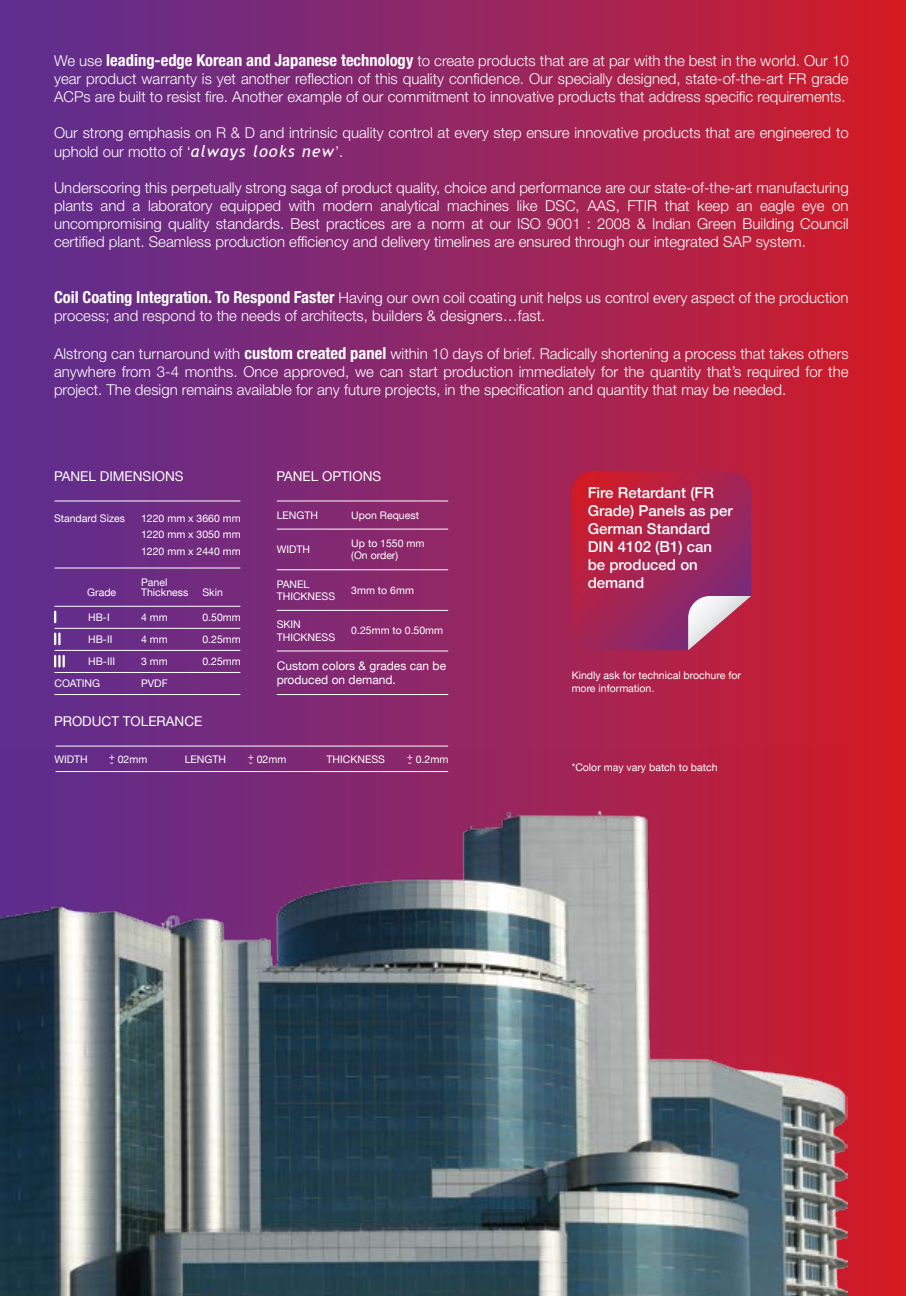
<style>
.page{position:relative;width:906px;height:1296px;background:#fff}
.page>*{position:absolute;margin:0;border:0;box-sizing:border-box;transform-origin:0 0}
.t1{font:300 15px/18px "Helvetica Neue LT Pro";color:#fff;text-align:justify}
.t2{font:500 15px/18px "Helvetica Neue LT";color:#fff}
.t3{font:13.5px "Helvetica Neue LT";color:#fff}
.t4{font:12px "Helvetica Neue LT";color:#fff}
.t5{font:10.5px/12.6px "Helvetica Neue LT";color:#fff}
.s1{font-weight:700;font-stretch:condensed;font-size:16.5px}
.s2{font-family:"Trebuchet MS";font-weight:400;font-style:italic;font-size:16.2px}
</style>
<div class="page">
<div style="left:0;top:0;width:905px;height:1296px;background:linear-gradient(to right,#583098,#d21c29)"></div>
<img style="left:0;top:751px;width:847px;height:545px">
<hr style="left:277px;top:501px;width:171px;height:1px;background:#fff">
<hr style="left:277px;top:529px;width:171px;height:1px;background:#fff">
<hr style="left:277px;top:569px;width:171px;height:1px;background:#fff">
<hr style="left:277px;top:610px;width:171px;height:1px;background:#fff">
<hr style="left:277px;top:651px;width:171px;height:1px;background:#fff">
<hr style="left:277px;top:694px;width:171px;height:1px;background:#fff">
<hr style="left:55px;top:672px;width:185px;height:1px;background:#fff">
<svg style="left:54px;top:634px;width:7px;height:10px"></svg>
<svg style="left:54px;top:656px;width:11px;height:10px"></svg>
<svg style="left:54px;top:612px;width:2px;height:10px"></svg>
<hr style="left:55px;top:501px;width:185px;height:1px;background:#fff">
<hr style="left:55px;top:628px;width:185px;height:1px;background:#fff">
<hr style="left:55px;top:568px;width:185px;height:1px;background:#fff">
<hr style="left:55px;top:606px;width:185px;height:1px;background:#fff">
<hr style="left:55px;top:650px;width:185px;height:1px;background:#fff">
<hr style="left:55px;top:694px;width:185px;height:1px;background:#fff">
<hr style="left:56px;top:746px;width:392px;height:1px;background:#fff">
<hr style="left:56px;top:771px;width:392px;height:1px;background:#fff">
<svg style="left:571px;top:471px;width:180px;height:179px;background:#ab2c57"></svg>
<p class="t1" style="left:54px;top:51px;width:796px">We use <span class="s1">leading-edge Korean and Japanese technology</span> to create products that are at par with the best in the world. Our 10 year product warranty is yet another reflection of this quality confidence. Our specially designed, state-of-the-art FR grade ACPs are built to resist fire. Another example of our commitment to innovative products that address specific requirements.</p>
<p class="t1" style="left:54px;top:122px;width:796px;line-height:19.5px">Our strong emphasis on R &amp; D and intrinsic quality control at every step ensure innovative products that are engineered to uphold our motto of ‘<span class="s2">always looks new</span>’.</p>
<p class="t1" style="left:54px;top:179px;width:796px">Underscoring this perpetually strong saga of product quality, choice and performance are our state-of-the-art manufacturing plants and a laboratory equipped with modern analytical machines like DSC, AAS, FTIR that keep an eagle eye on uncompromising quality standards. Best practices are a norm at our ISO 9001 : 2008 &amp; Indian Green Building Council certified plant. Seamless production efficiency and delivery timelines are ensured through our integrated SAP system.</p>
<p class="t1" style="left:54px;top:288px;width:795px"><span class="s1">Coil Coating Integration. To Respond Faster</span> Having our own coil coating unit helps us control every aspect of the production process; and respond to the needs of architects, builders &amp; designers…fast.</p>
<p class="t1" style="left:54px;top:344px;width:796px">Alstrong can turnaround with <span class="s1">custom created panel</span> within 10 days of brief. Radically shortening a process that takes others anywhere from 3-4 months. Once approved, we can start production immediately for the quantity that’s required for the project. The design remains available for any future projects, in the specification and quantity that may be needed.</p>
<p class="t3" style="left:54px;top:468px;width:131px">PANEL DIMENSIONS</p>
<p class="t5" style="left:54px;top:512px;width:72px">Standard Sizes</p>
<p class="t5" style="left:141px;top:510px;width:101px;line-height:16.4px;text-align:justify">1220 mm x 3660 mm 1220 mm x 3050 mm 1220 mm x 2440 mm</p>
<p class="t5" style="left:141px;top:575px;width:28px">Panel</p>
<p class="t5" style="left:87px;top:586px;width:30px">Grade</p>
<p class="t5" style="left:141px;top:586px;width:49px">Thickness</p>
<p class="t5" style="left:202px;top:586px;width:22px">Skin</p>
<p class="t5" style="left:88px;top:633px;width:26px">HB-II</p>
<p class="t5" style="left:141px;top:633px;width:28px">4 mm</p>
<p class="t5" style="left:202px;top:633px;width:40px">0.25mm</p>
<p class="t5" style="left:88px;top:655px;width:29px">HB-III</p>
<p class="t5" style="left:141px;top:655px;width:28px">3 mm</p>
<p class="t5" style="left:202px;top:655px;width:40px">0.25mm</p>
<p class="t5" style="left:88px;top:611px;width:23px">HB-I</p>
<p class="t5" style="left:141px;top:611px;width:28px">4 mm</p>
<p class="t5" style="left:202px;top:611px;width:40px">0.50mm</p>
<p class="t3" style="left:276px;top:468px;width:106px">PANEL OPTIONS</p>
<p class="t5" style="left:276px;top:509px;width:43px">LENGTH</p>
<p class="t5" style="left:351px;top:509px;width:69px">Upon Request</p>
<p class="t5" style="left:276px;top:543px;width:35px">WIDTH</p>
<p class="t5" style="left:351px;top:537px;width:75px">Up to 1550 mm (On order)</p>
<p class="t5" style="left:276px;top:577px;width:60px">PANEL<br>THICKNESS</p>
<p class="t5" style="left:351px;top:584px;width:64px">3mm to 6mm</p>
<p class="t5" style="left:276px;top:618px;width:60px">SKIN<br>THICKNESS</p>
<p class="t5" style="left:351px;top:624px;width:93px">0.25mm to 0.50mm</p>
<p class="t4" style="left:276px;top:658px;width:171px">Custom colors &amp; grades can be</p>
<p class="t5" style="left:54px;top:677px;width:47px">COATING</p>
<p class="t5" style="left:141px;top:677px;width:28px">PVDF</p>
<p class="t4" style="left:276px;top:673px;width:121px">produced on demand.</p>
<p class="t3" style="left:54px;top:713px;width:150px">PRODUCT TOLERANCE</p>
<p class="t5" style="left:54px;top:752px;width:35px">WIDTH</p>
<p class="t5" style="left:109px;top:749px;width:8px">+</p>
<p class="t5" style="left:110px;top:752px;width:39px">- 02mm</p>
<p class="t5" style="left:185px;top:752px;width:43px">LENGTH</p>
<p class="t5" style="left:248px;top:749px;width:8px">+</p>
<p class="t5" style="left:249px;top:752px;width:39px">- 02mm</p>
<p class="t5" style="left:406px;top:749px;width:8px">+</p>
<p class="t5" style="left:408px;top:755px;width:6px">-</p>
<p class="t5" style="left:326px;top:752px;width:60px">THICKNESS</p>
<p class="t5" style="left:415px;top:752px;width:34px">0.2mm</p>
<p class="t2" style="left:587px;top:484px;width:146px">Fire Retardant (FR<br>Grade) Panels as per<br>German Standard<br>DIN 4102 (B1) can be produced on demand</p>
<p class="t5" style="left:571px;top:669px;width:171px">Kindly ask for technical brochure for more information.</p>
<p class="t5" style="left:571px;top:761px;width:147px">*Color may vary batch to batch</p>
</div>
